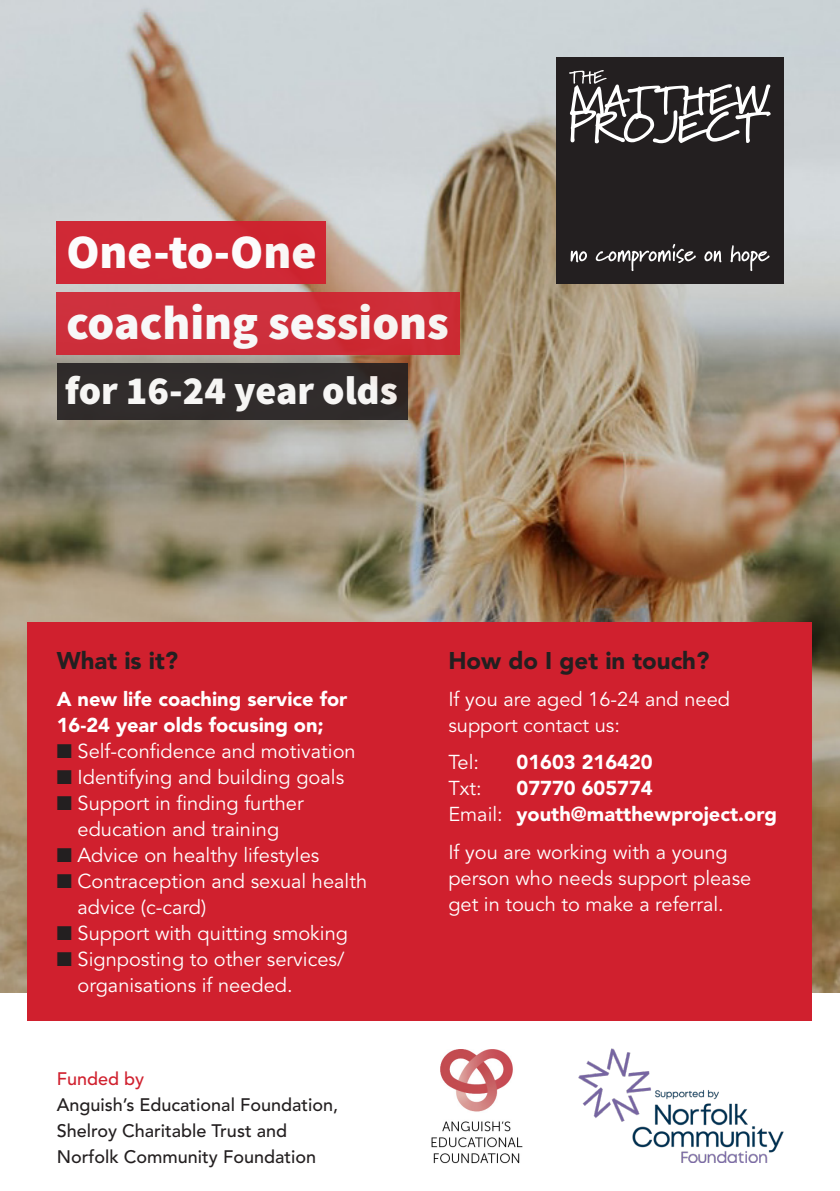
<style>
.page{position:relative;width:840px;height:1191px;background:#fff}
.page>*{position:absolute;margin:0;border:0;box-sizing:border-box;transform-origin:0 0}
.t1{font:900 48px/70.8px "Source Sans Pro";color:#fff}
.t2{font:900 40px "Source Sans Pro";color:#fff}
.t3{font:900 24px "Avenir";color:#231f20}
.t4{font:20px/26px "Avenir";color:#fff}
.t5{font:900 20px/26px "Avenir";color:#fff}
.t6{font:500 18px "Avenir";color:#231f20}
.t7{font:500 18px "Avenir";color:#d0202e}
.s1{color:#231f20}
.s2{font-weight:400}
</style>
<div class="page">
<img style="left:0;top:0;width:839px;height:992px">
<div style="left:27px;top:622px;width:784px;height:398px;background:#d0202e"></div>
<img style="left:431px;top:1049px;width:91px;height:115px">
<img style="left:578px;top:1048px;width:204px;height:114px">
<div style="left:556px;top:57px;width:226px;height:226px;background:#231f20"></div>
<svg style="left:570px;top:244px;width:199px;height:27px"></svg>
<svg style="left:569px;top:70px;width:201px;height:73px"></svg>
<div style="left:57px;top:221px;width:268px;height:62px;background:#cf2936"></div>
<div style="left:57px;top:292px;width:403px;height:62px;background:#cd2f3b"></div>
<div style="left:57px;top:363px;width:350px;height:57px;background:#302c2b"></div>
<h1 class="t1" style="left:66px;top:216px;width:384px">One-to-One coaching sessions</h1>
<h2 class="t2" style="left:65px;top:363px;width:334px">for 16-24 year olds</h2>
<p class="t3" style="left:57px;top:645px;width:123px">What is it?</p>
<p class="t5" style="left:57px;top:686px;width:292px">A new life coaching service for<br>16-24 year olds focusing on;</p>
<p class="t4" style="left:57px;top:738px;width:300px"><span class="s1">■</span> Self-confidence and motivation</p>
<p class="t4" style="left:57px;top:764px;width:289px"><span class="s1">■</span> Identifying and building goals</p>
<p class="t4" style="left:57px;top:790px;width:248px;text-align:center"><span class="s1">■</span> Support in finding further education and training</p>
<p class="t4" style="left:57px;top:842px;width:264px"><span class="s1">■</span> Advice on healthy lifestyles</p>
<p class="t4" style="left:77px;top:868px;width:291px;text-indent:-21px"><span class="s1">■</span> Contraception and sexual health advice (c-card)</p>
<p class="t4" style="left:57px;top:920px;width:293px"><span class="s1">■</span> Support with quitting smoking</p>
<p class="t4" style="left:77px;top:946px;width:268px;text-indent:-21px"><span class="s1">■</span> Signposting to other services/ organisations if needed.</p>
<p class="t7" style="left:57px;top:1068px;width:89px">Funded by</p>
<p class="t6" style="left:57px;top:1094px;width:283px">Anguish’s Educational Foundation,</p>
<p class="t6" style="left:57px;top:1120px;width:232px">Shelroy Charitable Trust and</p>
<p class="t6" style="left:57px;top:1146px;width:261px">Norfolk Community Foundation</p>
<p class="t3" style="left:448px;top:645px;width:262px">How do I get in touch?</p>
<p class="t4" style="left:448px;top:686px;width:283px">If you are aged 16-24 and need support contact us:</p>
<p class="t4" style="left:448px;top:750px;width:32px">Tel:</p>
<p class="t5" style="left:516px;top:749px;width:138px">01603 216420</p>
<p class="t4" style="left:448px;top:776px;width:35px">Txt:</p>
<p class="t5" style="left:516px;top:775px;width:138px">07770 605774</p>
<p class="t5" style="left:448px;top:801px;width:330px"><span class="s2">Email:</span> youth@matthewproject.org</p>
<p class="t4" style="left:448px;top:839px;width:304px">If you are working with a young person who needs support please get in touch to make a referral.</p>
</div>
